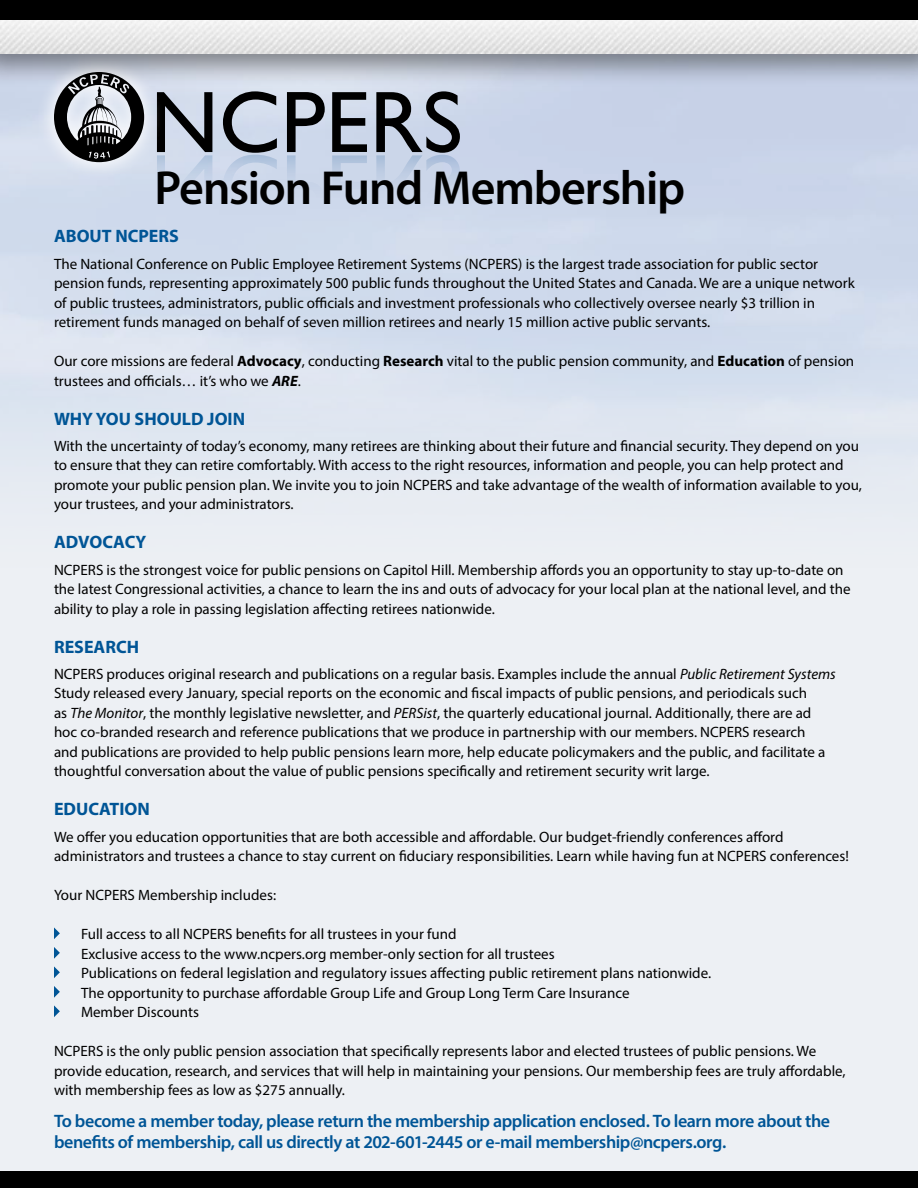
<style>
.page{position:relative;width:918px;height:1188px;background:#fff}
.page>*{position:absolute;margin:0;border:0;box-sizing:border-box;transform-origin:0 0}
.t1{font:87.75px "Gill Sans";color:#000}
.t2{font:600 48px "Myriad Pro";letter-spacing:-.025em;color:#000}
.t3{font:600 18px/21px "Myriad Pro";letter-spacing:-.025em;color:#005596}
.t4{font:700 18px "Myriad Pro";color:#005596}
.t5{font:15px/19.5px "Myriad Pro";color:#000}
.s1{font-weight:700}
.s2{font-weight:700;font-style:italic}
.s3{font-style:italic}
</style>
<div class="page">
<div style="left:0;top:0;width:918px;height:1188px;background:linear-gradient(to bottom,#ccd7eb,#f8f8f7)"></div>
<div style="left:0;top:1172px;width:918px;height:16px;background:#000"></div>
<svg style="left:157px;top:155px;width:303px;height:61px"></svg>
<div style="left:36px;top:54px;width:126px;height:126px;background:#fff;opacity:.84"></div>
<svg style="left:54px;top:88px;width:90px;height:74px"></svg>
<div style="left:0;top:3px;width:918px;height:85px;background:#000;opacity:.45"></div>
<img style="left:0;top:20px;width:918px;height:34px">
<div style="left:0;top:0;width:918px;height:20px;background:#000"></div>
<svg style="left:54px;top:927px;width:6px;height:12px"></svg>
<svg style="left:54px;top:947px;width:6px;height:12px"></svg>
<svg style="left:54px;top:966px;width:6px;height:12px"></svg>
<svg style="left:54px;top:986px;width:6px;height:12px"></svg>
<svg style="left:54px;top:1005px;width:6px;height:12px"></svg>
<h1 class="t1" style="left:150px;top:71px;width:314px">NCPERS</h1>
<h2 class="t2" style="left:154px;top:158px;width:532px">Pension Fund Membership</h2>
<p class="t4" style="left:54px;top:225px;width:126px">ABOUT NCPERS</p>
<p class="t5" style="left:54px;top:254px;width:802px">The National Conference on Public Employee Retirement Systems (NCPERS) is the largest trade association for public sector pension funds, representing approximately 500 public funds throughout the United States and Canada. We are a unique network of public trustees, administrators, public officials and investment professionals who collectively oversee nearly $3 trillion in retirement funds managed on behalf of seven million retirees and nearly 15 million active public servants.</p>
<p class="t5" style="left:54px;top:351px;width:802px">Our core missions are federal <span class="s1">Advocacy</span>, conducting <span class="s1">Research</span> vital to the public pension community, and <span class="s1">Education</span> of pension trustees and officials… it’s who we <span class="s2">ARE</span>.</p>
<p class="t4" style="left:54px;top:407px;width:193px">WHY YOU SHOULD JOIN</p>
<p class="t5" style="left:54px;top:436px;width:810px">With the uncertainty of today’s economy, many retirees are thinking about their future and financial security. They depend on you to ensure that they can retire comfortably. With access to the right resources, information and people, you can help protect and promote your public pension plan. We invite you to join NCPERS and take advantage of the wealth of information available to you, your trustees, and your administrators.</p>
<p class="t4" style="left:54px;top:531px;width:94px">ADVOCACY</p>
<p class="t5" style="left:54px;top:560px;width:798px">NCPERS is the strongest voice for public pensions on Capitol Hill. Membership affords you an opportunity to stay up-to-date on the latest Congressional activities, a chance to learn the ins and outs of advocacy for your local plan at the national level, and the ability to play a role in passing legislation affecting retirees nationwide.</p>
<p class="t4" style="left:54px;top:635px;width:87px">RESEARCH</p>
<p class="t5" style="left:54px;top:664px;width:783px">NCPERS produces original research and publications on a regular basis. Examples include the annual <span class="s3">Public Retirement Systems </span>Study released every January, special reports on the economic and fiscal impacts of public pensions, and periodicals such<br>as <span class="s3">The Monitor</span>, the monthly legislative newsletter, and <span class="s3">PERSist</span>, the quarterly educational journal. Additionally, there are ad hoc co-branded research and reference publications that we produce in partnership with our members. NCPERS research<br>and publications are provided to help public pensions learn more, help educate policymakers and the public, and facilitate a thoughtful conversation about the value of public pensions specifically and retirement security writ large.</p>
<p class="t4" style="left:54px;top:798px;width:97px">EDUCATION</p>
<p class="t5" style="left:54px;top:827px;width:796px">We offer you education opportunities that are both accessible and affordable. Our budget-friendly conferences afford administrators and trustees a chance to stay current on fiduciary responsibilities. Learn while having fun at NCPERS conferences!</p>
<p class="t5" style="left:54px;top:885px;width:224px">Your NCPERS Membership includes:</p>
<p class="t5" style="left:81px;top:924px;width:632px">Full access to all NCPERS benefits for all trustees in your fund<br>Exclusive access to the www.ncpers.org member-only section for all trustees<br>Publications on federal legislation and regulatory issues affecting public retirement plans nationwide.<br>The opportunity to purchase affordable Group Life and Group Long Term Care Insurance<br>Member Discounts</p>
<p class="t5" style="left:54px;top:1041px;width:793px">NCPERS is the only public pension association that specifically represents labor and elected trustees of public pensions. We provide education, research, and services that will help in maintaining your pensions. Our membership fees are truly affordable, with membership fees as low as $275 annually.</p>
<p class="t3" style="left:54px;top:1110px;width:778px">To become a member today, please return the membership application enclosed. To learn more about the benefits of membership, call us directly at 202-601-2445 or e-mail membership@ncpers.org.</p>
</div>
